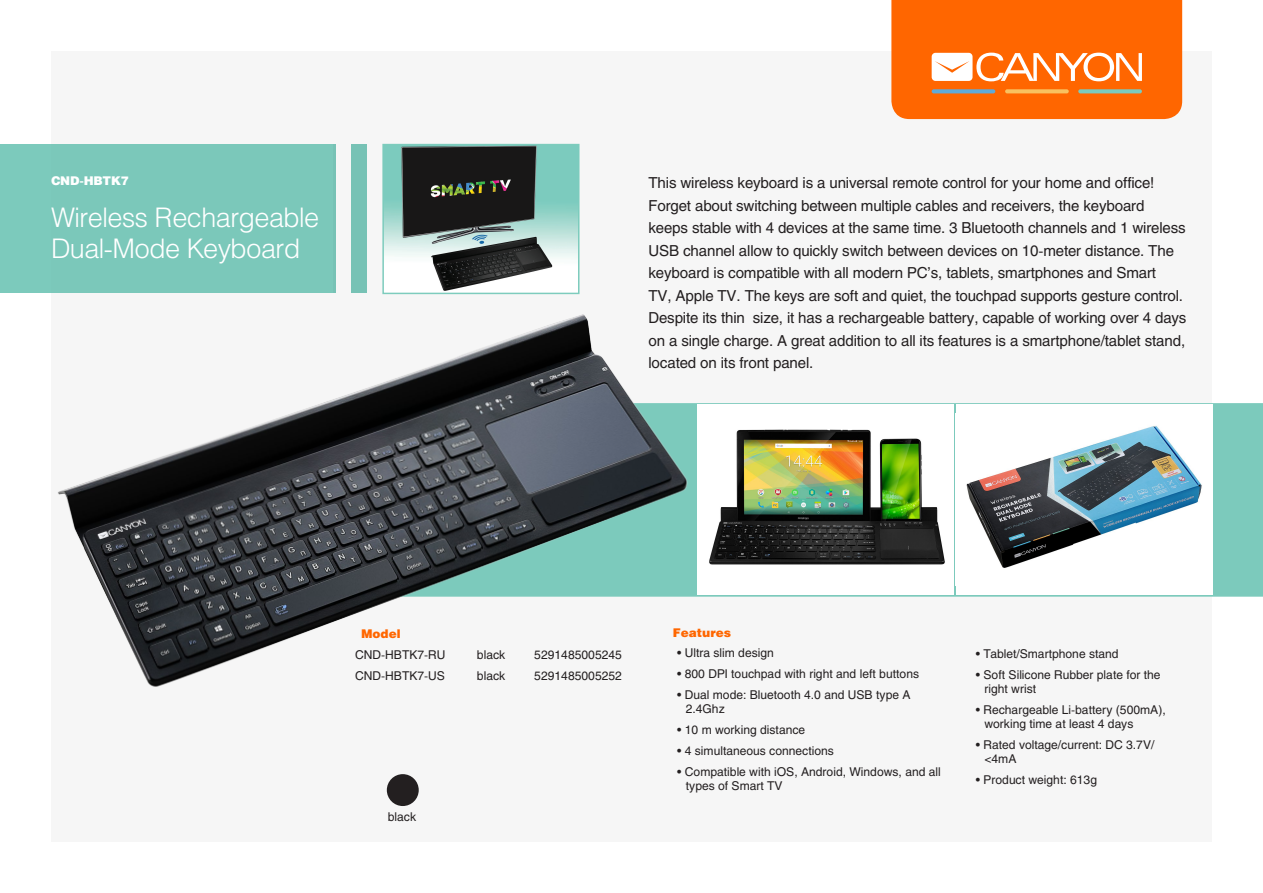
<style>
.page{position:relative;width:1263px;height:893px;background:#fff}
.page>*{position:absolute;margin:0;border:0;box-sizing:border-box;transform-origin:0 0}
.t1{font:27px/31.5px "Helios Light C";letter-spacing:-.02em;color:#fff}
.t2{font:15px/22.5px "Helios C";letter-spacing:-.01em;color:#231f20}
.t3{font:12px/14.4px "Helios C";color:#231f20}
.t4{font:12px "Helios Black C";color:#f60}
.t5{font:12px "Helios Black C";letter-spacing:-.02em;color:#fff}
</style>
<div class="page">
<div style="left:51px;top:51px;width:1161px;height:791px;background:#f6f6f6"></div>
<svg style="left:709px;top:403px;width:554px;height:194px;background:#87cec1"></svg>
<div style="left:0;top:144px;width:336px;height:149px;background:#7ccabc"></div>
<div style="left:351px;top:144px;width:16px;height:149px;background:#77c2b5"></div>
<div style="left:956px;top:405px;width:256px;height:190px;background:#fff"></div>
<img style="left:966px;top:426px;width:236px;height:142px">
<img style="left:709px;top:405px;width:245px;height:190px">
<img style="left:58px;top:293px;width:651px;height:394px">
<div style="left:387px;top:774px;width:32px;height:32px;background:#231f20;border-radius:50%"></div>
<img style="left:385px;top:147px;width:191px;height:144px">
<div style="left:382px;top:144px;width:197px;height:150px;border:2px solid #7dccbd"></div>
<svg style="left:891px;top:0;width:291px;height:119px;background:#fe7316"></svg>
<svg style="left:932px;top:89px;width:63px;height:4px"></svg>
<svg style="left:1005px;top:89px;width:64px;height:4px"></svg>
<svg style="left:1078px;top:89px;width:64px;height:4px"></svg>
<p class="t5" style="left:51px;top:173px;width:79px">CND-HBTK7</p>
<h1 class="t1" style="left:51px;top:201px;width:270px">Wireless Rechargeable<br>Dual-Mode Keyboard</h1>
<p class="t2" style="left:648px;top:171px;width:539px">This wireless keyboard is a universal remote control for your home and office!<br>Forget about switching between multiple cables and receivers, the keyboard keeps stable with 4 devices at the same time. 3 Bluetooth channels and 1 wireless USB channel allow to quickly switch between devices on 10-meter distance. The keyboard is compatible with all modern PC’s, tablets, smartphones and Smart<br>TV, Apple TV. The keys are soft and quiet, the touchpad supports gesture control.<br>Despite its thin size, it has a rechargeable battery, capable of working over 4 days on a single charge. A great addition to all its features is a smartphone/tablet stand, located on its front panel.</p>
<p class="t4" style="left:361px;top:626px;width:41px">Model</p>
<p class="t3" style="left:355px;top:647px;width:92px">CND-HBTK7-RU</p>
<p class="t3" style="left:477px;top:647px;width:30px">black</p>
<p class="t3" style="left:534px;top:647px;width:89px">5291485005245</p>
<p class="t3" style="left:355px;top:669px;width:91px">CND-HBTK7-US</p>
<p class="t3" style="left:477px;top:669px;width:30px">black</p>
<p class="t3" style="left:534px;top:669px;width:89px">5291485005252</p>
<p class="t3" style="left:388px;top:810px;width:30px">black</p>
<p class="t4" style="left:673px;top:625px;width:60px">Features</p>
<p class="t3" style="left:677px;top:646px;width:98px">• Ultra slim design</p>
<p class="t3" style="left:677px;top:667px;width:243px">• 800 DPI touchpad with right and left buttons</p>
<p class="t3" style="left:686px;top:687px;width:226px;text-indent:-9px">• Dual mode: Bluetooth 4.0 and USB type A<br>2.4Ghz</p>
<p class="t3" style="left:677px;top:723px;width:129px">• 10 m working distance</p>
<p class="t3" style="left:677px;top:743px;width:158px">• 4 simultaneous connections</p>
<p class="t3" style="left:686px;top:764px;width:257px;text-indent:-9px">• Compatible with iOS, Android, Windows, and all types of Smart TV</p>
<p class="t3" style="left:976px;top:646px;width:144px">• Tablet/Smartphone stand</p>
<p class="t3" style="left:984px;top:667px;width:178px;text-indent:-9px">• Soft Silicone Rubber plate for the right wrist</p>
<p class="t3" style="left:984px;top:702px;width:183px;text-indent:-9px">• Rechargeable Li-battery (500mA), working time at least 4 days</p>
<p class="t3" style="left:984px;top:737px;width:172px;text-indent:-9px">• Rated voltage/current: DC 3.7V/ &lt;4mA</p>
<p class="t3" style="left:976px;top:772px;width:123px">• Product weight: 613g</p>
</div>
